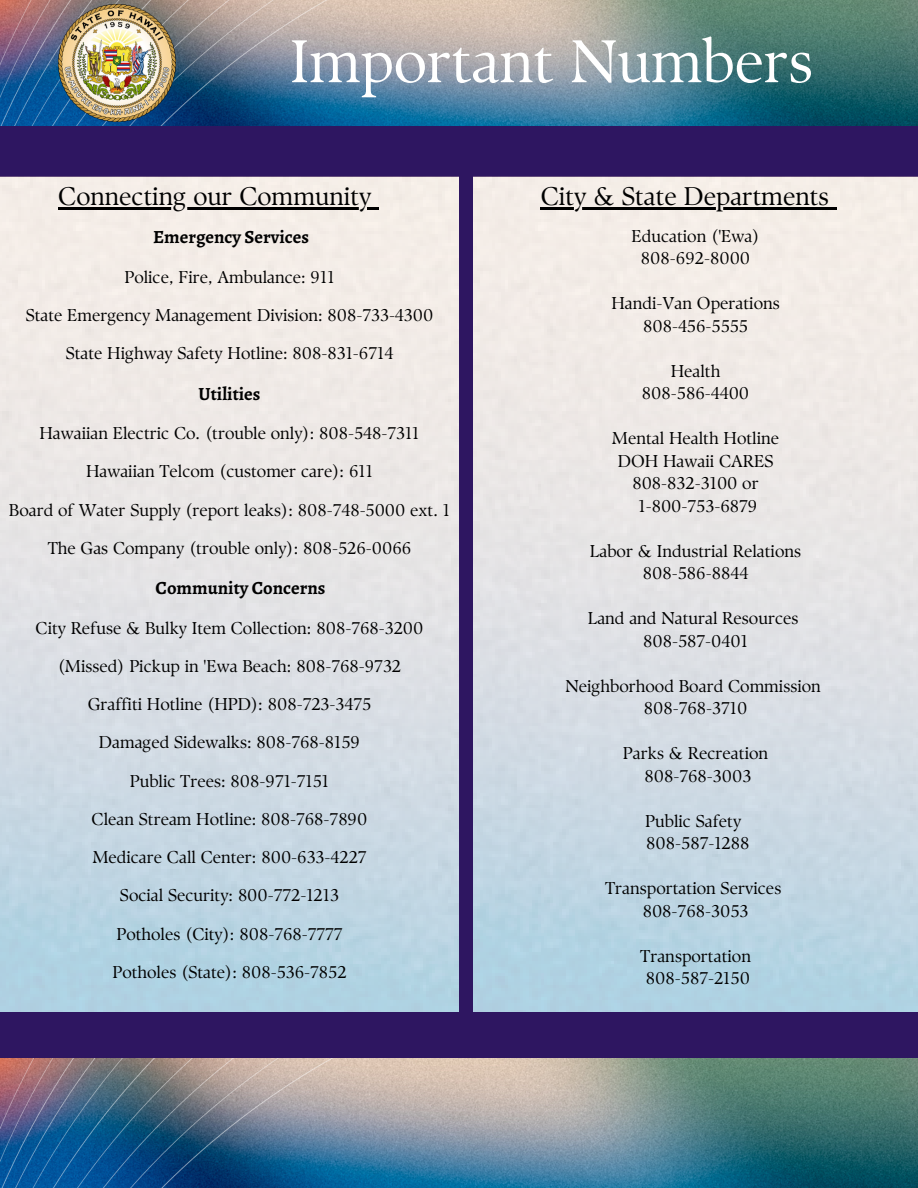
<style>
.page{position:relative;width:918px;height:1188px;background:#2e1661}
.page>*{position:absolute;margin:0;border:0;box-sizing:border-box;transform-origin:0 0}
.t1{font:60px "TY Serif D";color:#fff}
.t2{font:25.5px "TY Serif D";color:#000}
.t3{font:700 18.6px "Alegreya";color:#000}
.t4{font:17.1px "TY Serif D";color:#000}
</style>
<div class="page">
<img style="left:0;top:0;width:918px;height:125px">
<img style="left:0;top:1059px;width:918px;height:129px">
<img style="left:0;top:177px;width:459px;height:834px">
<hr style="left:58px;top:207px;width:313px;height:3px;background:#000">
<svg style="left:371px;top:207px;width:7px;height:3px"></svg>
<img style="left:473px;top:177px;width:445px;height:834px">
<hr style="left:541px;top:207px;width:288px;height:3px;background:#000">
<svg style="left:829px;top:207px;width:7px;height:3px"></svg>
<img style="left:58px;top:5px;width:117px;height:117px">
<p class="t1" style="left:290px;top:25px;width:525px">Important Numbers</p>
<p class="t2" style="left:58px;top:181px;width:314px">Connecting our Community</p>
<p class="t3" style="left:153px;top:224px;width:157px">Emergency Services</p>
<p class="t4" style="left:124px;top:266px;width:212px">Police, Fire, Ambulance: 911</p>
<p class="t4" style="left:26px;top:305px;width:409px">State Emergency Management Division: 808-733-4300</p>
<p class="t4" style="left:66px;top:343px;width:329px">State Highway Safety Hotline: 808-831-6714</p>
<p class="t3" style="left:199px;top:381px;width:63px">Utilities</p>
<p class="t4" style="left:39px;top:423px;width:382px">Hawaiian Electric Co. (trouble only): 808-548-7311</p>
<p class="t4" style="left:86px;top:461px;width:288px">Hawaiian Telcom (customer care): 611</p>
<p class="t4" style="left:9px;top:499px;width:443px">Board of Water Supply (report leaks): 808-748-5000 ext. 1</p>
<p class="t4" style="left:48px;top:538px;width:365px">The Gas Company (trouble only): 808-526-0066</p>
<p class="t3" style="left:156px;top:575px;width:171px">Community Concerns</p>
<p class="t4" style="left:36px;top:617px;width:389px">City Refuse &amp; Bulky Item Collection: 808-768-3200</p>
<p class="t4" style="left:58px;top:656px;width:345px">(Missed) Pickup in 'Ewa Beach: 808-768-9732</p>
<p class="t4" style="left:88px;top:694px;width:285px">Graffiti Hotline (HPD): 808-723-3475</p>
<p class="t4" style="left:99px;top:732px;width:263px">Damaged Sidewalks: 808-768-8159</p>
<p class="t4" style="left:130px;top:770px;width:201px">Public Trees: 808-971-7151</p>
<p class="t4" style="left:92px;top:809px;width:277px">Clean Stream Hotline: 808-768-7890</p>
<p class="t4" style="left:92px;top:847px;width:276px">Medicare Call Center: 800-633-4227</p>
<p class="t4" style="left:120px;top:885px;width:221px">Social Security: 800-772-1213</p>
<p class="t4" style="left:116px;top:923px;width:228px">Potholes (City): 808-768-7777</p>
<p class="t4" style="left:112px;top:962px;width:236px">Potholes (State): 808-536-7852</p>
<p class="t2" style="left:541px;top:181px;width:290px">City &amp; State Departments</p>
<p class="t4" style="left:632px;top:226px;width:130px">Education ('Ewa)</p>
<p class="t4" style="left:641px;top:248px;width:111px">808-692-8000</p>
<p class="t4" style="left:611px;top:293px;width:170px">Handi-Van Operations</p>
<p class="t4" style="left:643px;top:316px;width:106px">808-456-5555</p>
<p class="t4" style="left:671px;top:361px;width:51px">Health</p>
<p class="t4" style="left:642px;top:383px;width:109px">808-586-4400</p>
<p class="t4" style="left:612px;top:428px;width:169px">Mental Health Hotline</p>
<p class="t4" style="left:618px;top:451px;width:157px">DOH Hawaii CARES</p>
<p class="t4" style="left:632px;top:473px;width:128px">808-832-3100 or</p>
<p class="t4" style="left:638px;top:496px;width:120px">1-800-753-6879</p>
<p class="t4" style="left:590px;top:541px;width:213px">Labor &amp; Industrial Relations</p>
<p class="t4" style="left:643px;top:563px;width:107px">808-586-8844</p>
<p class="t4" style="left:588px;top:608px;width:212px">Land and Natural Resources</p>
<p class="t4" style="left:643px;top:631px;width:106px">808-587-0401</p>
<p class="t4" style="left:565px;top:676px;width:257px">Neighborhood Board Commission</p>
<p class="t4" style="left:644px;top:698px;width:105px">808-768-3710</p>
<p class="t4" style="left:623px;top:743px;width:147px">Parks &amp; Recreation</p>
<p class="t4" style="left:645px;top:766px;width:108px">808-768-3003</p>
<p class="t4" style="left:645px;top:811px;width:98px">Public Safety</p>
<p class="t4" style="left:646px;top:833px;width:105px">808-587-1288</p>
<p class="t4" style="left:605px;top:878px;width:178px">Transportation Services</p>
<p class="t4" style="left:643px;top:901px;width:107px">808-768-3053</p>
<p class="t4" style="left:640px;top:946px;width:112px">Transportation</p>
<p class="t4" style="left:646px;top:968px;width:106px">808-587-2150</p>
</div>
